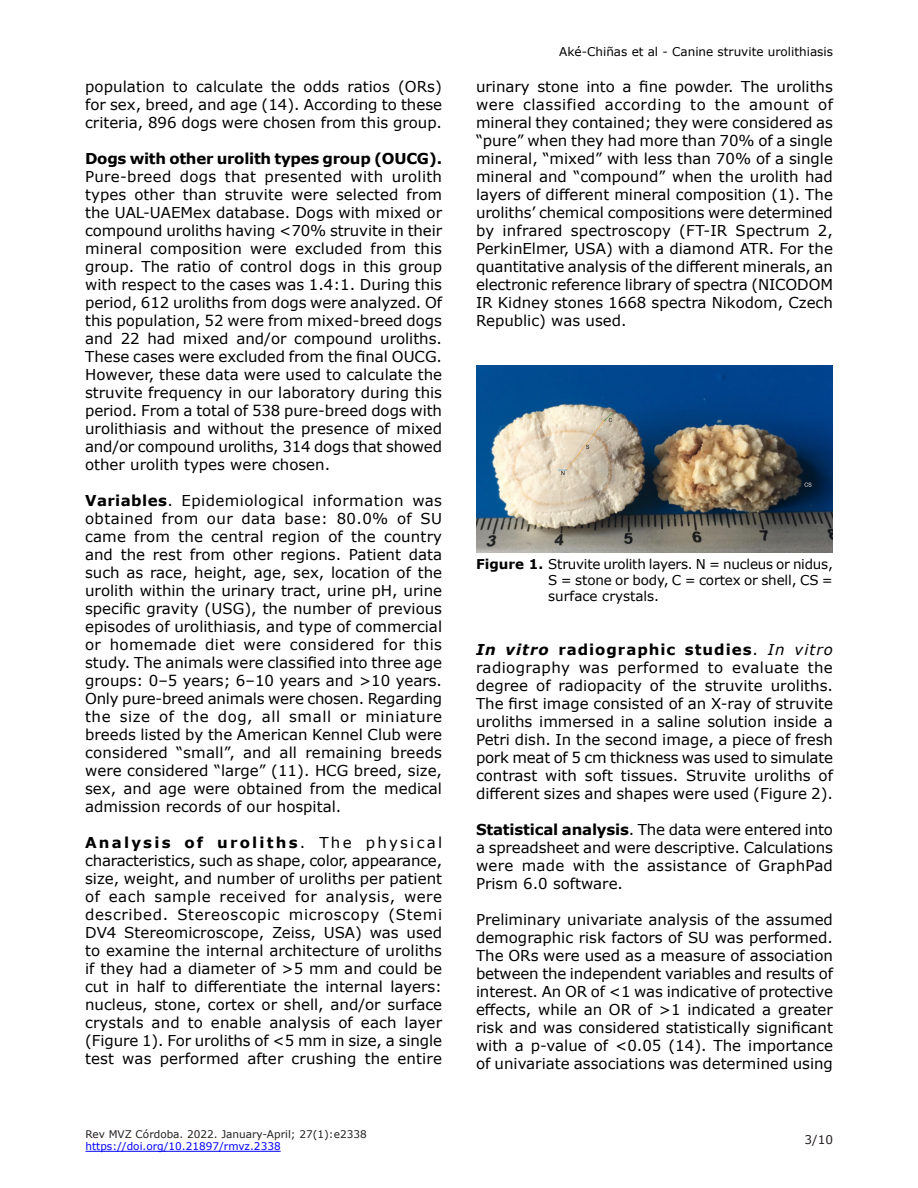
<style>
.page{position:relative;width:918px;height:1188px;background:#fff}
.page>*{position:absolute;margin:0;border:0;box-sizing:border-box;transform-origin:0 0}
.t1{font:15px/18px "Verdana";color:#000;text-align:justify}
.t2{font:13.5px/16.2px "Verdana";letter-spacing:-.01em;color:#000;text-align:justify}
.t3{font:12px "Verdana";color:#000}
.t4{font:12px "Verdana";color:#231f20}
.t5{font:10.5px "Verdana";color:#231f20}
.t6{font:10.5px "Verdana";color:#00f}
.s1{font-weight:700}
.s2{font-weight:700;font-style:italic}
.s3{font-style:italic}
</style>
<div class="page">
<hr style="left:86px;top:1151px;width:195px;height:1px;background:#00f">
<img style="left:476px;top:365px;width:357px;height:188px">
<p class="t1" style="left:85px;top:78px;width:358px">population to calculate the odds ratios (ORs) for sex, breed, and age (14). According to these criteria, 896 dogs were chosen from this group.</p>
<p class="t1" style="left:85px;top:150px;width:359px"><span class="s1">Dogs with other urolith types group (OUCG).<br></span>Pure-breed dogs that presented with urolith types other than struvite were selected from the UAL-UAEMex database. Dogs with mixed or compound uroliths having &lt;70% struvite in their mineral composition were excluded from this group. The ratio of control dogs in this group with respect to the cases was 1.4:1. During this period, 612 uroliths from dogs were analyzed. Of this population, 52 were from mixed-breed dogs and 22 had mixed and/or compound uroliths.<br>These cases were excluded from the final OUCG.<br>However, these data were used to calculate the struvite frequency in our laboratory during this period. From a total of 538 pure-breed dogs with urolithiasis and without the presence of mixed and/or compound uroliths, 314 dogs that showed other urolith types were chosen.</p>
<p class="t1" style="left:85px;top:492px;width:359px"><span class="s1">Variables</span>. Epidemiological information was obtained from our data base: 80.0% of SU came from the central region of the country and the rest from other regions. Patient data such as race, height, age, sex, location of the urolith within the urinary tract, urine pH, urine specific gravity (USG), the number of previous episodes of urolithiasis, and type of commercial or homemade diet were considered for this study. The animals were classified into three age groups: 0–5 years; 6–10 years and &gt;10 years.<br>Only pure-breed animals were chosen. Regarding the size of the dog, all small or miniature breeds listed by the American Kennel Club were considered “small”, and all remaining breeds were considered “large” (11). HCG breed, size, sex, and age were obtained from the medical admission records of our hospital.</p>
<p class="t1" style="left:85px;top:834px;width:359px"><span class="s1">Analysis of uroliths</span>. The physical characteristics, such as shape, color, appearance, size, weight, and number of uroliths per patient of each sample received for analysis, were described. Stereoscopic microscopy (Stemi DV4 Stereomicroscope, Zeiss, USA) was used to examine the internal architecture of uroliths if they had a diameter of &gt;5 mm and could be cut in half to differentiate the internal layers: nucleus, stone, cortex or shell, and/or surface crystals and to enable analysis of each layer (Figure 1). For uroliths of &lt;5 mm in size, a single test was performed after crushing the entire</p>
<p class="t5" style="left:86px;top:1127px;width:283px">Rev MVZ Córdoba. 2022. January-April; 27(1):e2338</p>
<p class="t6" style="left:86px;top:1139px;width:197px">https://doi.org/10.21897/rmvz.2338</p>
<p class="t3" style="left:559px;top:43px;width:275px">Aké-Chiñas et al - Canine struvite urolithiasis</p>
<p class="t1" style="left:476px;top:78px;width:359px">urinary stone into a fine powder. The uroliths were classified according to the amount of mineral they contained; they were considered as “pure” when they had more than 70% of a single mineral, “mixed” with less than 70% of a single mineral and “compound” when the urolith had layers of different mineral composition (1). The uroliths’ chemical compositions were determined by infrared spectroscopy (FT-IR Spectrum 2, PerkinElmer, USA) with a diamond ATR. For the quantitative analysis of the different minerals, an electronic reference library of spectra (NICODOM IR Kidney stones 1668 spectra Nikodom, Czech Republic) was used.</p>
<p class="t2" style="left:548px;top:556px;width:286px;text-indent:-72px"><span class="s1">Figure 1.</span> Struvite urolith layers. N = nucleus or nidus, S = stone or body, C = cortex or shell, CS = surface crystals.</p>
<p class="t1" style="left:476px;top:641px;width:359px"><span class="s2">In vitro</span> <span class="s1">radiographic studies</span>. <span class="s3">In vitro </span>radiography was performed to evaluate the degree of radiopacity of the struvite uroliths.<br>The first image consisted of an X-ray of struvite uroliths immersed in a saline solution inside a Petri dish. In the second image, a piece of fresh pork meat of 5 cm thickness was used to simulate contrast with soft tissues. Struvite uroliths of different sizes and shapes were used (Figure 2).</p>
<p class="t1" style="left:476px;top:821px;width:359px"><span class="s1">Statistical analysis</span>. The data were entered into a spreadsheet and were descriptive. Calculations were made with the assistance of GraphPad Prism 6.0 software.</p>
<p class="t1" style="left:476px;top:911px;width:359px">Preliminary univariate analysis of the assumed demographic risk factors of SU was performed.<br>The ORs were used as a measure of association between the independent variables and results of interest. An OR of &lt;1 was indicative of protective effects, while an OR of &gt;1 indicated a greater risk and was considered statistically significant with a p-value of &lt;0.05 (14). The importance of univariate associations was determined using</p>
<p class="t4" style="left:805px;top:1132px;width:30px">3/10</p>
</div>
